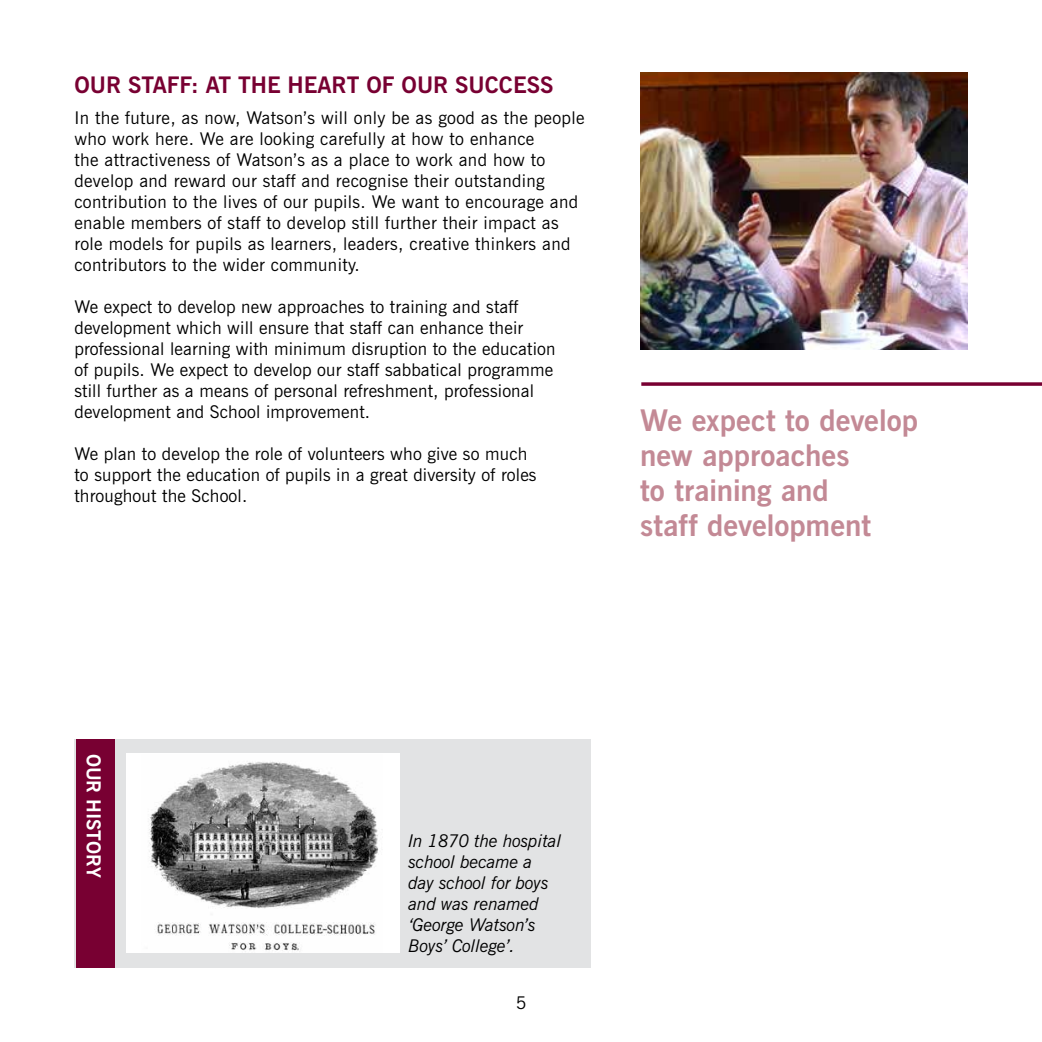
<style>
.page{position:relative;width:1042px;height:1042px;background:#fff}
.page>*{position:absolute;margin:0;border:0;box-sizing:border-box;transform-origin:0 0}
.t1{font:700 29.75px/35px "News Gothic BT";color:#c38995}
.t2{font:700 22.75px "News Gothic BT";color:#780032}
.t3{font:700 19.25px "News Gothic BT";color:#fff}
.t4{font:17.5px/21px "News Gothic BT";letter-spacing:.01em;color:#000}
.t5{font:italic 17.5px/21px "News Gothic BT";letter-spacing:-.01em;color:#000}
</style>
<div class="page">
<img style="left:640px;top:73px;width:327px;height:277px">
<svg style="left:641px;top:382px;width:401px;height:4px;background:#881f4b"></svg>
<div style="left:74px;top:739px;width:516px;height:228px;background:#e2e3e4"></div>
<div style="left:126px;top:753px;width:274px;height:199px;background:#fff"></div>
<img style="left:149px;top:761px;width:230px;height:191px">
<div style="left:76px;top:739px;width:38px;height:228px;background:#780032"></div>
<h2 class="t2" style="left:74px;top:71px;width:480px">OUR STAFF: AT THE HEART OF OUR SUCCESS</h2>
<p class="t4" style="left:74px;top:107px;width:511px">In the future, as now, Watson’s will only be as good as the people who work here. We are looking carefully at how to enhance<br>the attractiveness of Watson’s as a place to work and how to develop and reward our staff and recognise their outstanding contribution to the lives of our pupils. We want to encourage and enable members of staff to develop still further their impact as role models for pupils as learners, leaders, creative thinkers and contributors to the wider community.</p>
<p class="t4" style="left:74px;top:296px;width:483px">We expect to develop new approaches to training and staff development which will ensure that staff can enhance their professional learning with minimum disruption to the education of pupils. We expect to develop our staff sabbatical programme still further as a means of personal refreshment, professional development and School improvement.</p>
<p class="t4" style="left:74px;top:443px;width:464px">We plan to develop the role of volunteers who give so much to support the education of pupils in a great diversity of roles throughout the School.</p>
<h1 class="t1" style="left:640px;top:402px;width:279px">We expect to develop new approaches<br>to training and<br>staff development</h1>
<p class="t3" style="left:105px;top:753px;width:125px;rotate:90deg">OUR HISTORY</p>
<p class="t5" style="left:408px;top:830px;width:154px">In 1870 the hospital school became a day school for boys and was renamed ‘George Watson’s<br>Boys’ College’.</p>
<p class="t4" style="left:516px;top:992px;width:12px">5</p>
</div>
